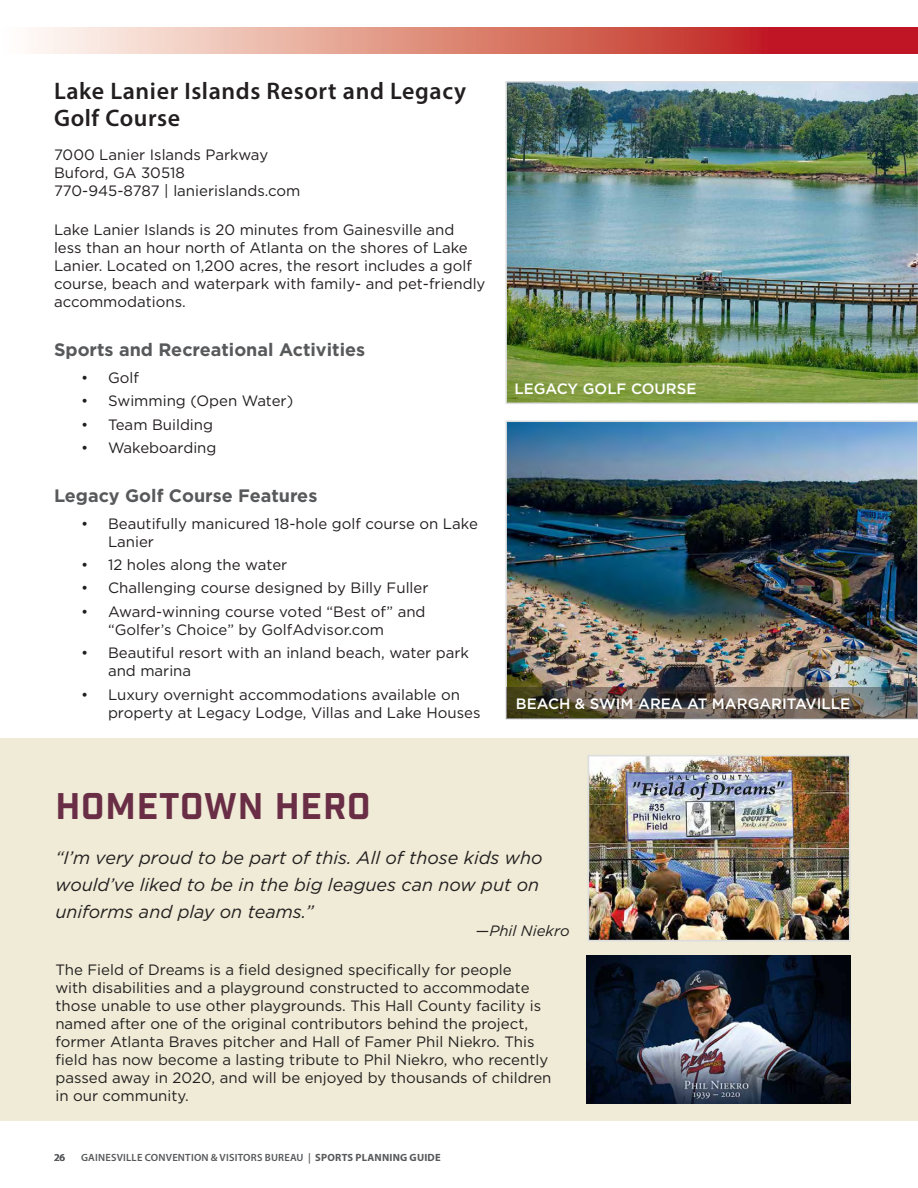
<style>
.page{position:relative;width:918px;height:1188px;background:#fff}
.page>*{position:absolute;margin:0;border:0;box-sizing:border-box;transform-origin:0 0}
.t1{font:36px "Industry Inc Base";letter-spacing:.025em;color:#692e45}
.t2{font:600 24px/27px "Myriad Pro";letter-spacing:.025em;color:#231f20}
.t3{font:italic 18px/27px "Gotham";color:#231f20}
.t4{font:700 18px "Gotham";color:#58595b}
.t5{font:15px/18px "Gotham";color:#231f20}
.t6{font:500 15px "Gotham";color:#fff}
.t7{font:italic 15px "Gotham";color:#231f20}
.t8{font:600 10.5px "Myriad Pro";letter-spacing:.02em;color:#58595b}
.s1{font-style:normal}
.s2{font-weight:700}
</style>
<div class="page">
<svg style="left:31px;top:27px;width:886px;height:27px;background:#da7d76"></svg>
<div style="left:0;top:738px;width:918px;height:382px;background:#efebd6"></div>
<img style="left:587px;top:955px;width:263px;height:149px">
<img style="left:591px;top:758px;width:257px;height:180px">
<div style="left:588px;top:755px;width:263px;height:186px;border:2px solid #dcddde"></div>
<img style="left:508px;top:424px;width:407px;height:263px">
<div style="left:505px;top:421px;width:413px;height:299px;border:2px solid #dcddde"></div>
<img style="left:505px;top:81px;width:413px;height:323px">
<img style="left:508px;top:690px;width:407px;height:27px">
<div style="left:505px;top:687px;width:413px;height:33px;border:2px solid #dcddde"></div>
<h2 class="t2" style="left:54px;top:77px;width:414px">Lake Lanier Islands Resort and Legacy<br>Golf Course</h2>
<p class="t5" style="left:54px;top:146px;width:248px">7000 Lanier Islands Parkway<br>Buford, GA 30518<br>770-945-8787 | lanierislands.com</p>
<p class="t5" style="left:54px;top:221px;width:433px">Lake Lanier Islands is 20 minutes from Gainesville and less than an hour north of Atlanta on the shores of Lake Lanier. Located on 1,200 acres, the resort includes a golf course, beach and waterpark with family- and pet-friendly accommodations.</p>
<p class="t4" style="left:54px;top:337px;width:313px">Sports and Recreational Activities</p>
<p class="t5" style="left:81px;top:368px;width:59px">• Golf</p>
<p class="t5" style="left:81px;top:392px;width:214px">• Swimming (Open Water)</p>
<p class="t5" style="left:81px;top:415px;width:134px">• Team Building</p>
<p class="t5" style="left:81px;top:438px;width:137px">• Wakeboarding</p>
<p class="t4" style="left:54px;top:483px;width:265px">Legacy Golf Course Features</p>
<p class="t5" style="left:108px;top:514px;width:371px;text-indent:-27px">• Beautifully manicured 18-hole golf course on Lake<br>Lanier</p>
<p class="t5" style="left:81px;top:555px;width:208px">• 12 holes along the water</p>
<p class="t5" style="left:81px;top:579px;width:349px">• Challenging course designed by Billy Fuller</p>
<p class="t5" style="left:108px;top:602px;width:319px;text-indent:-27px">• Award-winning course voted “Best of” and “Golfer’s Choice” by GolfAdvisor.com</p>
<p class="t5" style="left:108px;top:644px;width:363px;text-indent:-27px">• Beautiful resort with an inland beach, water park and marina</p>
<p class="t5" style="left:108px;top:685px;width:374px;text-indent:-27px">• Luxury overnight accommodations available on property at Legacy Lodge, Villas and Lake Houses</p>
<p class="t6" style="left:514px;top:379px;width:183px">LEGACY GOLF COURSE</p>
<p class="t6" style="left:516px;top:694px;width:336px">BEACH &amp; SWIM AREA AT MARGARITAVILLE</p>
<h1 class="t1" style="left:55px;top:784px;width:317px">HOMETOWN HERO</h1>
<p class="t3" style="left:55px;top:843px;width:489px">“I’m very proud to be part of this. All of those kids who would’ve liked to be in the big leagues can now put on uniforms and play on teams.”</p>
<p class="t7" style="left:476px;top:921px;width:95px"><span class="s1">—</span>Phil Niekro</p>
<p class="t5" style="left:55px;top:960px;width:498px">The Field of Dreams is a field designed specifically for people<br>with disabilities and a playground constructed to accommodate those unable to use other playgrounds. This Hall County facility is named after one of the original contributors behind the project, former Atlanta Braves pitcher and Hall of Famer Phil Niekro. This field has now become a lasting tribute to Phil Niekro, who recently passed away in 2020, and will be enjoyed by thousands of children in our community.</p>
<p class="t8" style="left:54px;top:1151px;width:13px">26</p>
<p class="t8" style="left:81px;top:1151px;width:361px">GAINESVILLE CONVENTION &amp; VISITORS BUREAU | <span class="s2">SPORTS PLANNING GUIDE</span></p>
</div>
